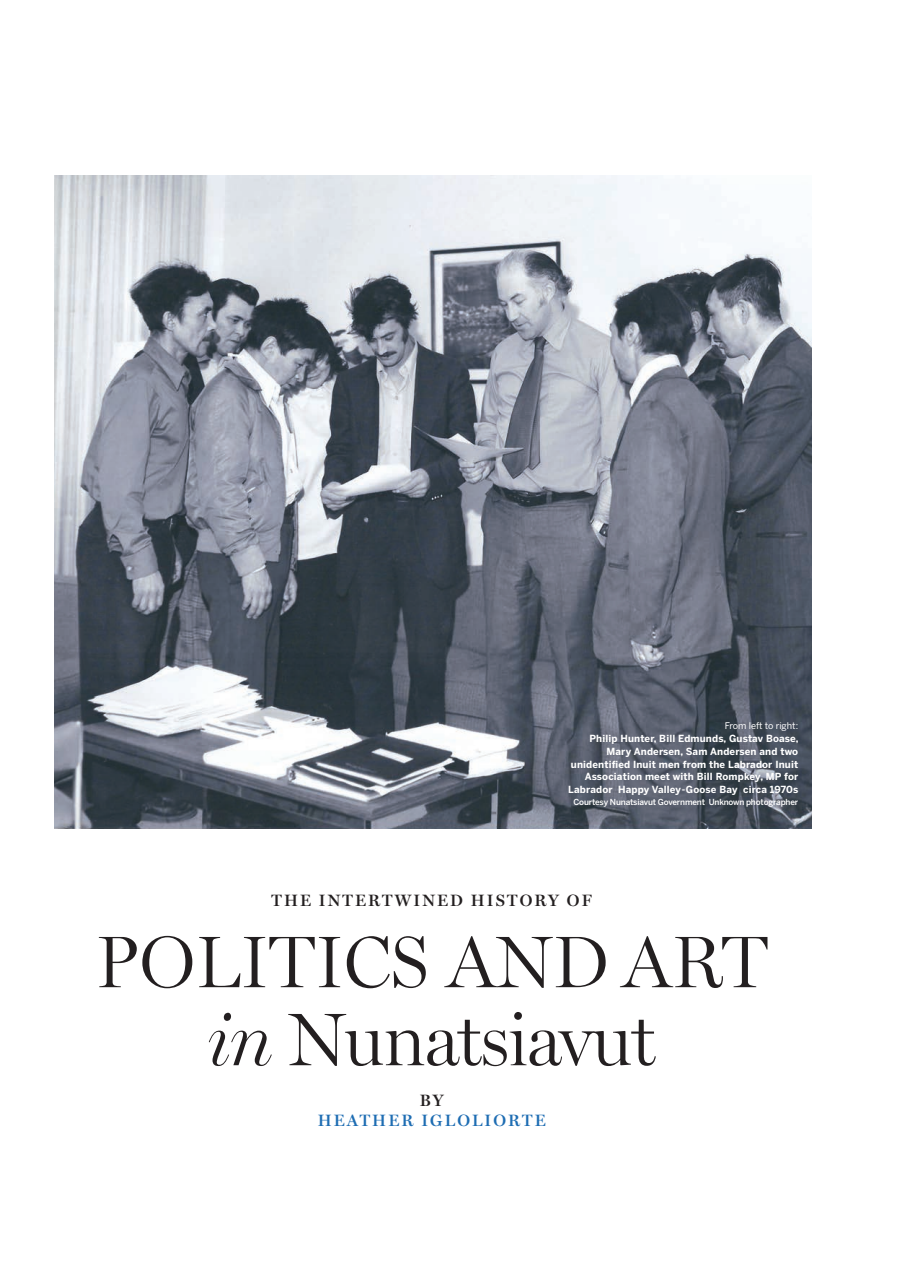
<style>
.page{position:relative;width:918px;height:1283px;background:#fff}
.page>*{position:absolute;margin:0;border:0;box-sizing:border-box;transform-origin:0 0}
.t1{font:300 75px "Miller Display";letter-spacing:-.02em;color:#231f20}
.t2{font:300 73.5px "Miller Display";color:#231f20}
.t3{font:600 16.5px "Miller Display";letter-spacing:.13em;color:#231f20}
.t4{font:600 16.5px "Miller Display";letter-spacing:.13em;color:#1e6db3}
.IAQ-reviews_caption{font:700 9.75px/12.8px "Benton Sans";letter-spacing:.015em;color:#fff;text-align:right}
.BentonSans_7_5_10{font:9.15px "Benton Sans";color:#fff}
.IAQ-reviews_caption-2{font:500 8.25px "Benton Sans";letter-spacing:-.02em;color:#fff}
.s1{font-style:italic}
</style>
<div class="page">
<img style="left:54px;top:175px;width:758px;height:653px">
<p class="BentonSans_7_5_10" style="left:725px;top:720px;width:75px">From left to right:</p>
<p class="IAQ-reviews_caption" style="left:568px;top:732px;width:232px">Philip Hunter, Bill Edmunds, Gustav Boase, Mary Andersen, Sam Andersen and two unidentified Inuit men from the Labrador Inuit Association meet with Bill Rompkey, MP for Labrador Happy Valley-Goose Bay circa 1970s</p>
<p class="IAQ-reviews_caption-2" style="left:574px;top:797px;width:226px">Courtesy Nunatsiavut Government Unknown photographer</p>
<p class="t3" style="left:272px;top:890px;width:322px">THE INTERTWINED HISTORY OF</p>
<p class="t2" style="left:95px;top:917px;width:674px">POLITICS AND ART</p>
<p class="t1" style="left:207px;top:994px;width:451px"><span class="s1">in</span> Nunatsiavut</p>
<p class="t3" style="left:420px;top:1090px;width:25px">BY</p>
<p class="t4" style="left:318px;top:1110px;width:229px">HEATHER IGLOLIORTE</p>
</div>
